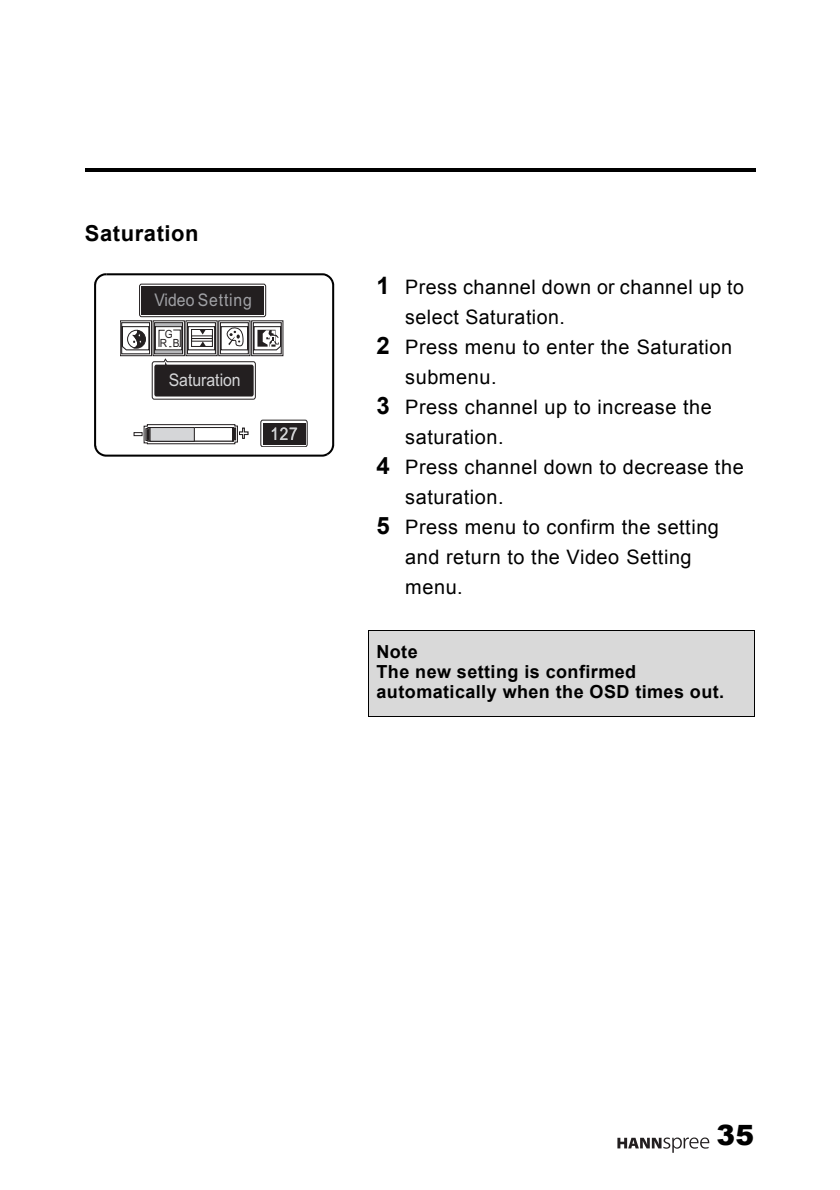
<style>
.page{position:relative;width:840px;height:1190px;background:#fff}
.page>*{position:absolute;margin:0;border:0;box-sizing:border-box;transform-origin:0 0}
.t1{font:900 28px "Arial";color:#000}
.t2{font:700 22px "Arial";letter-spacing:.025em;color:#000}
.t3{font:20px "Arial";letter-spacing:.03em;color:#000}
.t4{font:700 18px/20px "Arial";letter-spacing:.025em;color:#000}
.t5{font:17.4px "Arial";letter-spacing:.05em;color:#a0a1a5;scale:.91 1}
.t6{font:17.4px "Arial";color:#d5d6d8;scale:.91 1}
.t7{font:17.4px "Arial";color:#d5d6d8;scale:.88 1}
.t8{font:11.2px/9.2px "Arial";color:#231f20;text-align:center;scale:.91 1}
.s1{font-weight:700;font-size:24px}
</style>
<div class="page">
<svg style="left:617px;top:1137px;width:93px;height:7px"></svg>
<svg style="left:617px;top:1138px;width:92px;height:15px"></svg>
<hr style="left:85px;top:168px;width:671px;height:4px;background:#000">
<div style="left:369px;top:630px;width:385px;height:86px;background:#d9d9d9"></div>
<hr style="left:368px;top:631px;width:1px;height:85px;background:#000">
<hr style="left:754px;top:631px;width:1px;height:85px;background:#000">
<hr style="left:368px;top:630px;width:387px;height:1px;background:#000">
<hr style="left:368px;top:716px;width:387px;height:1px;background:#000">
<svg style="left:94px;top:273px;width:234px;height:184px"></svg>
<svg style="left:106px;top:273px;width:228px;height:182px"></svg>
<div style="left:120px;top:283px;width:188px;height:164px;background:#fff"></div>
<div style="left:139px;top:284px;width:127px;height:33px;border:1px solid #231f20;border-radius:2px"></div>
<div style="left:141px;top:287px;width:123px;height:28px;background:#231f20"></div>
<svg style="left:120px;top:320px;width:162px;height:80px"></svg>
<div style="left:263px;top:423px;width:43px;height:21px;background:#231f20"></div>
<div style="left:261px;top:420px;width:46px;height:27px;border:1px solid #231f20;border-radius:2px"></div>
<svg style="left:134px;top:424px;width:114px;height:20px"></svg>
<div style="left:150px;top:428px;width:44px;height:13px;background:#d5d6d8"></div>
<div style="left:150px;top:427px;width:45px;height:14px;border:1px solid #231f20"></div>
<p class="t2" style="left:85px;top:221px;width:115px">Saturation</p>
<p class="t5" style="left:154px;top:294px;width:109px">Video Setting</p>
<p class="t8" style="left:160px;top:330px;width:23px">G<br>R B</p>
<p class="t6" style="left:169px;top:373px;width:81px">Saturation</p>
<p class="t7" style="left:271px;top:427px;width:32px">127</p>
<p class="t3" style="left:376px;top:275px;width:369px"><span class="s1">1</span> Press channel down or channel up to</p>
<p class="t3" style="left:405px;top:305px;width:161px">select Saturation.</p>
<p class="t3" style="left:376px;top:335px;width:357px"><span class="s1">2</span> Press menu to enter the Saturation</p>
<p class="t3" style="left:405px;top:365px;width:93px">submenu.</p>
<p class="t3" style="left:376px;top:395px;width:337px"><span class="s1">3</span> Press channel up to increase the</p>
<p class="t3" style="left:405px;top:425px;width:100px">saturation.</p>
<p class="t3" style="left:376px;top:455px;width:369px"><span class="s1">4</span> Press channel down to decrease the</p>
<p class="t3" style="left:405px;top:485px;width:100px">saturation.</p>
<p class="t3" style="left:376px;top:515px;width:344px"><span class="s1">5</span> Press menu to confirm the setting</p>
<p class="t3" style="left:405px;top:545px;width:288px">and return to the Video Setting</p>
<p class="t3" style="left:405px;top:575px;width:59px">menu.</p>
<p class="t4" style="left:376px;top:642px;width:349px">Note<br>The new setting is confirmed automatically when the OSD times out.</p>
<h1 class="t1" style="left:717px;top:1114px;width:39px">35</h1>
</div>
